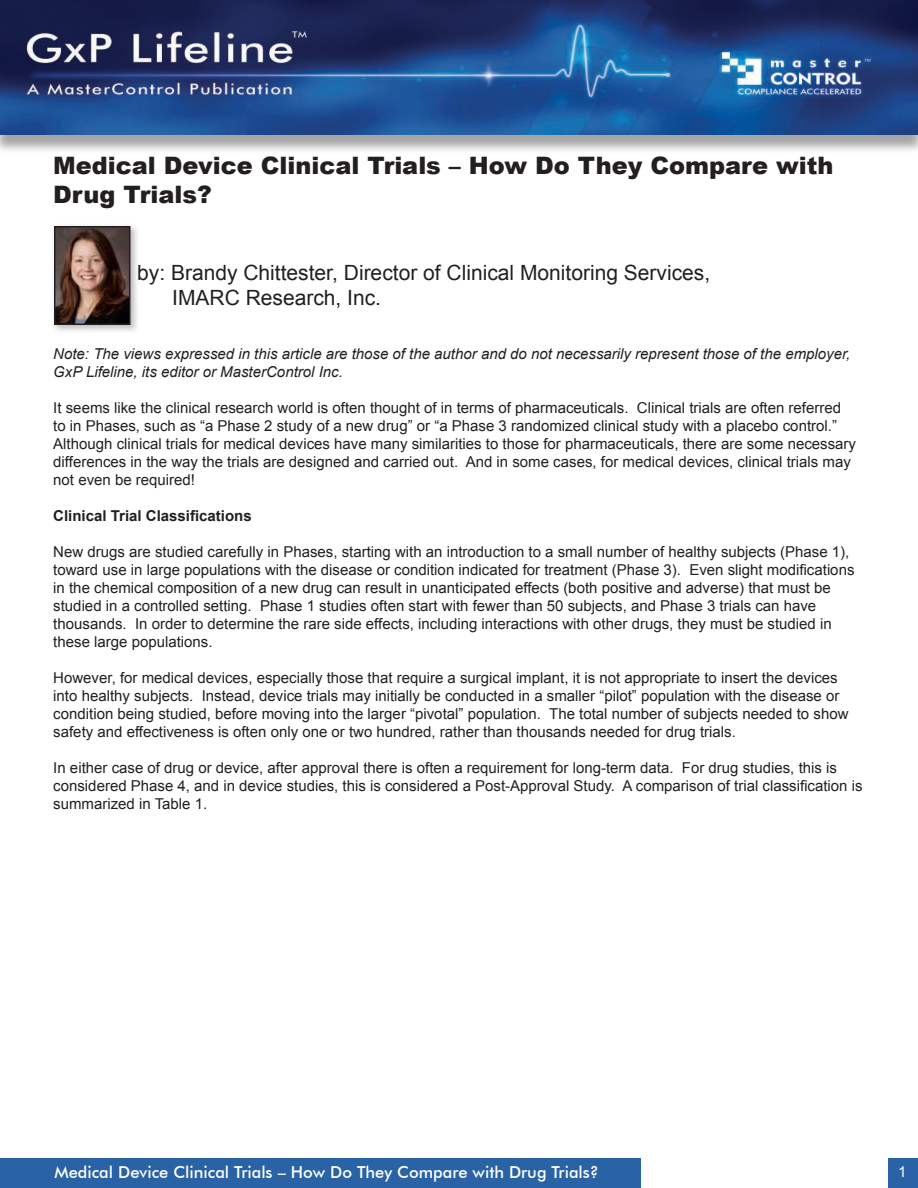
<style>
.page{position:relative;width:918px;height:1188px;background:#fff}
.page>*{position:absolute;margin:0;border:0;box-sizing:border-box;transform-origin:0 0}
.t1{font:900 24px/28.8px "Arial";color:#231f20}
.t2{font:21px/25.2px "Arial";color:#231f20}
.t3{font:500 16.5px "Futura BT";color:#fff}
.t4{font:15px/18px "Arial";color:#231f20}
.t5{font:italic 15px/18px "Arial";color:#231f20}
.t6{font:700 15px "Arial";color:#231f20}
.t7{font:15px "Arial";color:#fff}
</style>
<div class="page">
<div style="left:0;top:3px;width:918px;height:151px;background:#231f20;opacity:.4"></div>
<img style="left:0;top:0;width:918px;height:135px">
<div style="left:0;top:1158px;width:640px;height:30px;background:#2963a6"></div>
<div style="left:888px;top:1158px;width:30px;height:30px;background:#2963a6"></div>
<div style="left:51px;top:223px;width:89px;height:111px;background:#231f20;opacity:.3"></div>
<img style="left:57px;top:229px;width:70px;height:93px">
<div style="left:54px;top:226px;width:76px;height:99px;border:2px solid #231f20"></div>
<p class="t1" style="left:53px;top:150px;width:782px">Medical Device Clinical Trials – How Do They Compare with<br>Drug Trials?</p>
<p class="t2" style="left:172px;top:260px;width:539px;text-indent:-35px">by: Brandy Chittester, Director of Clinical Monitoring Services,<br>IMARC Research, Inc.</p>
<p class="t5" style="left:53px;top:345px;width:799px">Note: The views expressed in this article are those of the author and do not necessarily represent those of the employer,<br>GxP Lifeline, its editor or MasterControl Inc.</p>
<p class="t4" style="left:53px;top:399px;width:804px">It seems like the clinical research world is often thought of in terms of pharmaceuticals. Clinical trials are often referred to in Phases, such as “a Phase 2 study of a new drug” or “a Phase 3 randomized clinical study with a placebo control.” Although clinical trials for medical devices have many similarities to those for pharmaceuticals, there are some necessary differences in the way the trials are designed and carried out. And in some cases, for medical devices, clinical trials may not even be required!</p>
<p class="t6" style="left:53px;top:506px;width:200px">Clinical Trial Classifications</p>
<p class="t4" style="left:53px;top:543px;width:803px">New drugs are studied carefully in Phases, starting with an introduction to a small number of healthy subjects (Phase 1), toward use in large populations with the disease or condition indicated for treatment (Phase 3). Even slight modifications in the chemical composition of a new drug can result in unanticipated effects (both positive and adverse) that must be studied in a controlled setting. Phase 1 studies often start with fewer than 50 subjects, and Phase 3 trials can have thousands. In order to determine the rare side effects, including interactions with other drugs, they must be studied in these large populations.</p>
<p class="t4" style="left:53px;top:669px;width:797px">However, for medical devices, especially those that require a surgical implant, it is not appropriate to insert the devices into healthy subjects. Instead, device trials may initially be conducted in a smaller “pilot” population with the disease or condition being studied, before moving into the larger “pivotal” population. The total number of subjects needed to show safety and effectiveness is often only one or two hundred, rather than thousands needed for drug trials.</p>
<p class="t4" style="left:53px;top:759px;width:811px">In either case of drug or device, after approval there is often a requirement for long-term data. For drug studies, this is considered Phase 4, and in device studies, this is considered a Post-Approval Study. A comparison of trial classification is summarized in Table 1.</p>
<p class="t3" style="left:54px;top:1162px;width:546px">Medical Device Clinical Trials – How Do They Compare with Drug Trials?</p>
<p class="t7" style="left:898px;top:1162px;width:10px">1</p>
</div>
